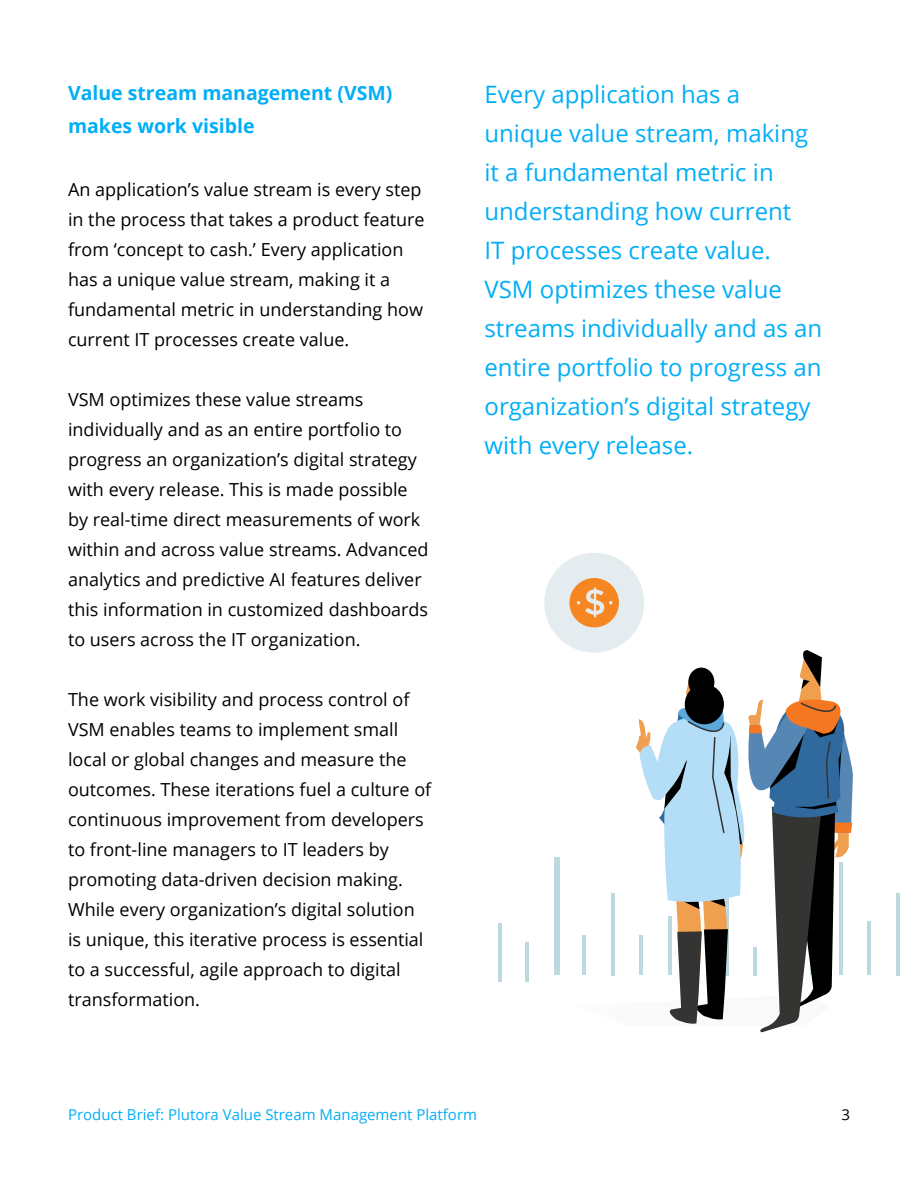
<style>
.page{position:relative;width:918px;height:1188px;background:#fff}
.page>*{position:absolute;margin:0;border:0;box-sizing:border-box;transform-origin:0 0}
.t1{font:24px/39px "Open Sans";color:#02aef6}
.t2{font:700 19.5px/33px "Open Sans";color:#02aef6}
.t3{font:18px/30px "Open Sans";color:#000}
.t4{font:15px "Open Sans";color:#02aef6}
.t5{font:15px "Open Sans";color:#000}
</style>
<div class="page">
<div style="left:544px;top:553px;width:100px;height:100px;background:#e5ecf0;border-radius:50%"></div>
<hr style="left:498px;top:923px;width:3px;height:59px;background:#bdd9e0">
<div style="left:554px;top:858px;width:5px;height:117px;background:#bdd9e0"></div>
<hr style="left:525px;top:943px;width:4px;height:39px;background:#bdd9e0">
<hr style="left:867px;top:921px;width:4px;height:54px;background:#bdd9e0">
<hr style="left:896px;top:893px;width:3px;height:82px;background:#bdd9e0">
<svg style="left:578px;top:650px;width:275px;height:382px"></svg>
<div style="left:569px;top:578px;width:50px;height:49px;background:#f68622;border-radius:50%"></div>
<svg style="left:577px;top:588px;width:36px;height:29px"></svg>
<p class="t2" style="left:68px;top:76px;width:326px">Value stream management (VSM) makes work visible</p>
<p class="t3" style="left:68px;top:174px;width:358px">An application’s value stream is every step in the process that takes a product feature from ‘concept to cash.’ Every application has a unique value stream, making it a fundamental metric in understanding how current IT processes create value.</p>
<p class="t3" style="left:68px;top:384px;width:362px">VSM optimizes these value streams individually and as an entire portfolio to progress an organization’s digital strategy with every release. This is made possible by real-time direct measurements of work within and across value streams. Advanced analytics and predictive AI features deliver this information in customized dashboards to users across the IT organization.</p>
<p class="t3" style="left:68px;top:684px;width:365px">The work visibility and process control of VSM enables teams to implement small local or global changes and measure the outcomes. These iterations fuel a culture of continuous improvement from developers to front-line managers to IT leaders by promoting data-driven decision making.<br>While every organization’s digital solution is unique, this iterative process is essential to a successful, agile approach to digital transformation.</p>
<p class="t1" style="left:485px;top:74px;width:339px">Every application has a unique value stream, making it a fundamental metric in understanding how current<br>IT processes create value.<br>VSM optimizes these value streams individually and as an entire portfolio to progress an organization’s digital strategy with every release.</p>
<p class="t4" style="left:68px;top:1104px;width:411px">Product Brief: Plutora Value Stream Management Platform</p>
<p class="t5" style="left:841px;top:1104px;width:10px">3</p>
</div>
